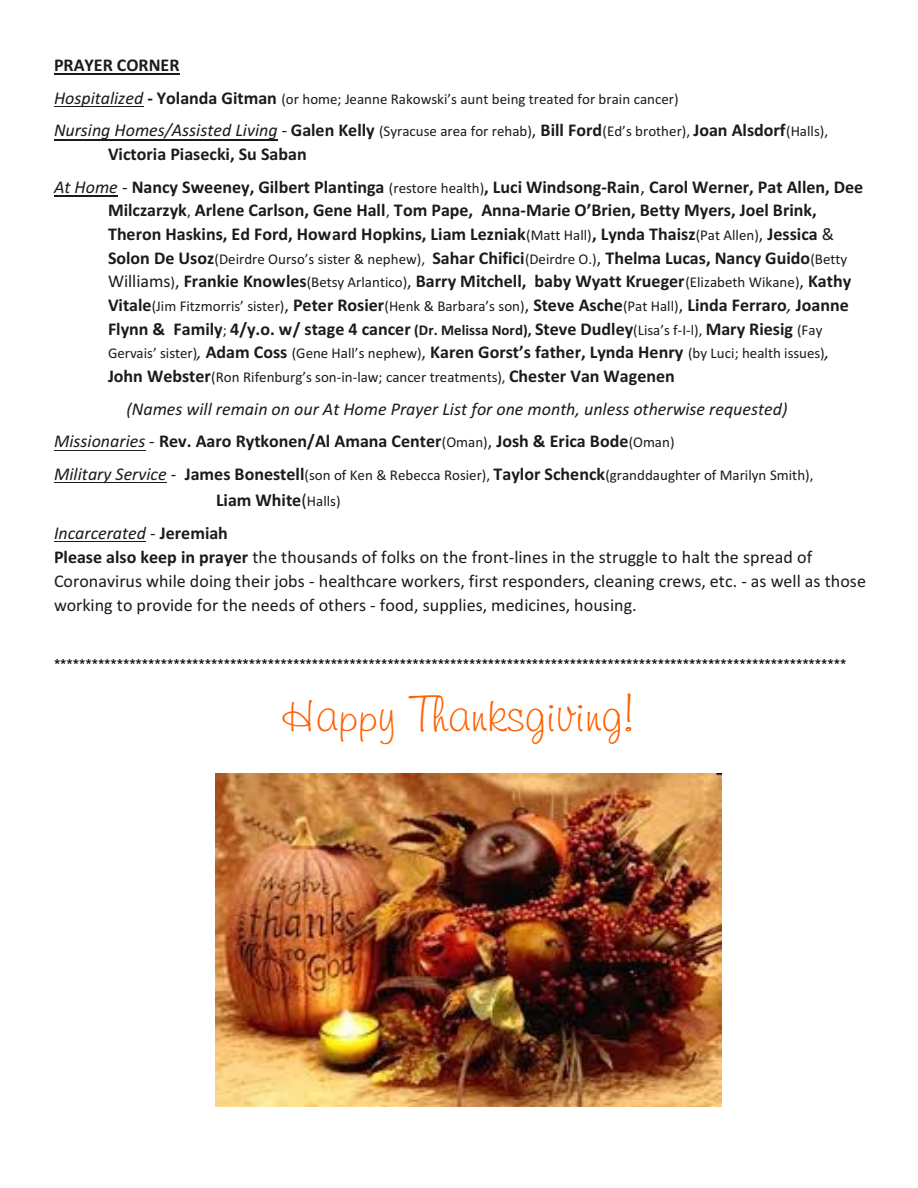
<style>
.page{position:relative;width:918px;height:1188px;background:#fff}
.page>*{position:absolute;margin:0;border:0;box-sizing:border-box;transform-origin:0 0}
.t1{font:48px "Freehand 591 BT Regular A";letter-spacing:.005em;color:#ff6100}
.t2{font:700 18px/32.7px "Calibri";color:#1c1a1a}
.t3{font:18px/23.7px "Calibri";color:#1c1a1a}
.t4{font:italic 18px/32.7px "Calibri";color:#1c1a1a}
.t5{font:16.5px "Arial";color:#000}
.t6{font:15px/32.7px "Calibri";color:#1c1a1a}
.s1{font-style:italic;font-size:18px}
.s2{font-weight:700;font-size:18px}
.s3{font-size:18px}
.s4{font-weight:400;font-style:italic}
.s5{font-weight:400}
.s6{font-weight:400;font-size:15px}
.s7{font-size:15px}
.s8{font-style:normal}
.s9{font-weight:700;font-style:normal}
.s10{font-style:normal;font-size:15px}
.s11{font-weight:700}
</style>
<div class="page">
<img style="left:216px;top:773px;width:505px;height:334px">
<hr style="left:54px;top:74px;width:126px;height:1px;background:#1c1a1a">
<hr style="left:54px;top:106px;width:89px;height:1px;background:#1c1a1a">
<hr style="left:54px;top:139px;width:224px;height:1px;background:#1c1a1a">
<hr style="left:54px;top:195px;width:64px;height:2px;background:#1c1a1a">
<hr style="left:54px;top:450px;width:91px;height:1px;background:#1c1a1a">
<hr style="left:54px;top:482px;width:113px;height:1px;background:#1c1a1a">
<hr style="left:54px;top:541px;width:92px;height:1px;background:#1c1a1a">
<p class="t2" style="left:54px;top:50px;width:127px">PRAYER CORNER</p>
<p class="t6" style="left:54px;top:84px;width:776px"><span class="s1">Hospitalized</span> <span class="s2">- Yolanda Gitman</span> (or home; Jeanne Rakowski’s aunt being treated for brain cancer)<br><span class="s1">Nursing Homes/Assisted Living</span> <span class="s3">-</span> <span class="s2">Galen Kelly</span> (Syracuse area for rehab)<span class="s3">,</span> <span class="s2">Bill Ford</span>(Ed’s brother), <span class="s2">Joan Alsdorf</span>(Halls),</p>
<p class="t2" style="left:54px;top:139px;width:811px;text-indent:54px">Victoria Piasecki, Su Saban<br><span class="s4">At Home</span> <span class="s5">-</span> Nancy Sweeney, Gilbert Plantinga <span class="s6">(restore health)</span>, Luci Windsong-Rain<span class="s5">,</span> Carol Werner, Pat Allen, Dee</p>
<p class="t2" style="left:108px;top:200px;width:728px;line-height:23.7px">Milczarzyk<span class="s6">,</span> Arlene Carlson, Gene Hall<span class="s6">,</span> Tom Pape, Anna-Marie O’Brien, Betty Myers, Joel Brink,<br>Theron Haskins, Ed Ford, Howard Hopkins, Liam Lezniak<span class="s6">(Matt Hall)</span>, Lynda Thaisz<span class="s6">(Pat Allen)</span><span class="s5">,</span> Jessica <span class="s5">&amp;</span></p>
<p class="t6" style="left:108px;top:244px;width:741px"><span class="s2">Solon De Usoz</span>(Deirdre Ourso’s sister &amp; nephew), <span class="s2">Sahar Chifici</span>(Deirdre O.)<span class="s3">,</span> <span class="s2">Thelma Lucas, Nancy Guido</span>(Betty</p>
<p class="t2" style="left:108px;top:267px;width:745px"><span class="s5">Williams</span><span class="s6">)</span><span class="s5">,</span> Frankie Knowles<span class="s6">(Betsy Arlantico)</span><span class="s5">,</span> Barry Mitchell, baby Wyatt Krueger<span class="s6">(Elizabeth Wikane)</span><span class="s5">,</span> Kathy</p>
<p class="t6" style="left:108px;top:291px;width:742px"><span class="s2">Vitale</span>(Jim Fitzmorris’ sister)<span class="s3">,</span> <span class="s2">Peter Rosier</span>(Henk &amp; Barbara’s son)<span class="s3">,</span> <span class="s2">Steve Asche</span>(Pat Hall)<span class="s3">,</span> <span class="s2">Linda Ferraro</span><span class="s1">,</span> <span class="s2">Joanne</span></p>
<p class="t2" style="left:108px;top:314px;width:716px">Flynn &amp; Family<span class="s6">;</span> 4/y.o. w/ stage 4 cancer <span class="s7">(Dr. Melissa Nord),</span> Steve Dudley<span class="s6">(Lisa’s f-I-l),</span> Mary Riesig <span class="s6">(Fay</span></p>
<p class="t6" style="left:108px;top:343px;width:723px;line-height:23.7px">Gervais’ sister)<span class="s1">,</span> <span class="s2">Adam Coss</span> (Gene Hall’s nephew)<span class="s3">,</span> <span class="s2">Karen Gorst’s father, Lynda Henry</span> (by Luci; health issues)<span class="s1">,<br></span><span class="s2">John Webster</span>(Ron Rifenburg’s son-in-law; cancer treatments), <span class="s2">Chester Van Wagenen</span></p>
<p class="t4" style="left:54px;top:394px;width:735px;text-indent:72px">(Names will remain on our At Home Prayer List for one month, unless otherwise requested)<br>Missionaries <span class="s8">-</span> <span class="s9">Rev. Aaro Rytkonen/Al Amana Center</span><span class="s10">(Oman)</span><span class="s8">,</span> <span class="s9">Josh &amp; Erica Bode</span><span class="s10">(Oman)</span></p>
<p class="t6" style="left:54px;top:460px;width:761px"><span class="s1">Military Service</span> <span class="s3">-</span> <span class="s2">James Bonestell</span>(son of Ken &amp; Rebecca Rosier), <span class="s2">Taylor Schenck</span>(granddaughter of Marilyn Smith),</p>
<p class="t2" style="left:54px;top:485px;width:288px;text-indent:162px">Liam White<span class="s5">(</span><span class="s6">Halls)<br></span><span class="s4">Incarcerated</span> <span class="s5">-</span> Jeremiah</p>
<p class="t3" style="left:54px;top:547px;width:813px"><span class="s11">Please also keep in prayer</span> the thousands of folks on the front-lines in the struggle to halt the spread of<br>Coronavirus while doing their jobs - healthcare workers, first responders, cleaning crews, etc. - as well as those working to provide for the needs of others - food, supplies, medicines, housing.</p>
<p class="t5" style="left:54px;top:659px;width:794px">******************************************************************************************************************************</p>
<h1 class="t1" style="left:282px;top:695px;width:355px">Happy Thanksgiving!</h1>
</div>
